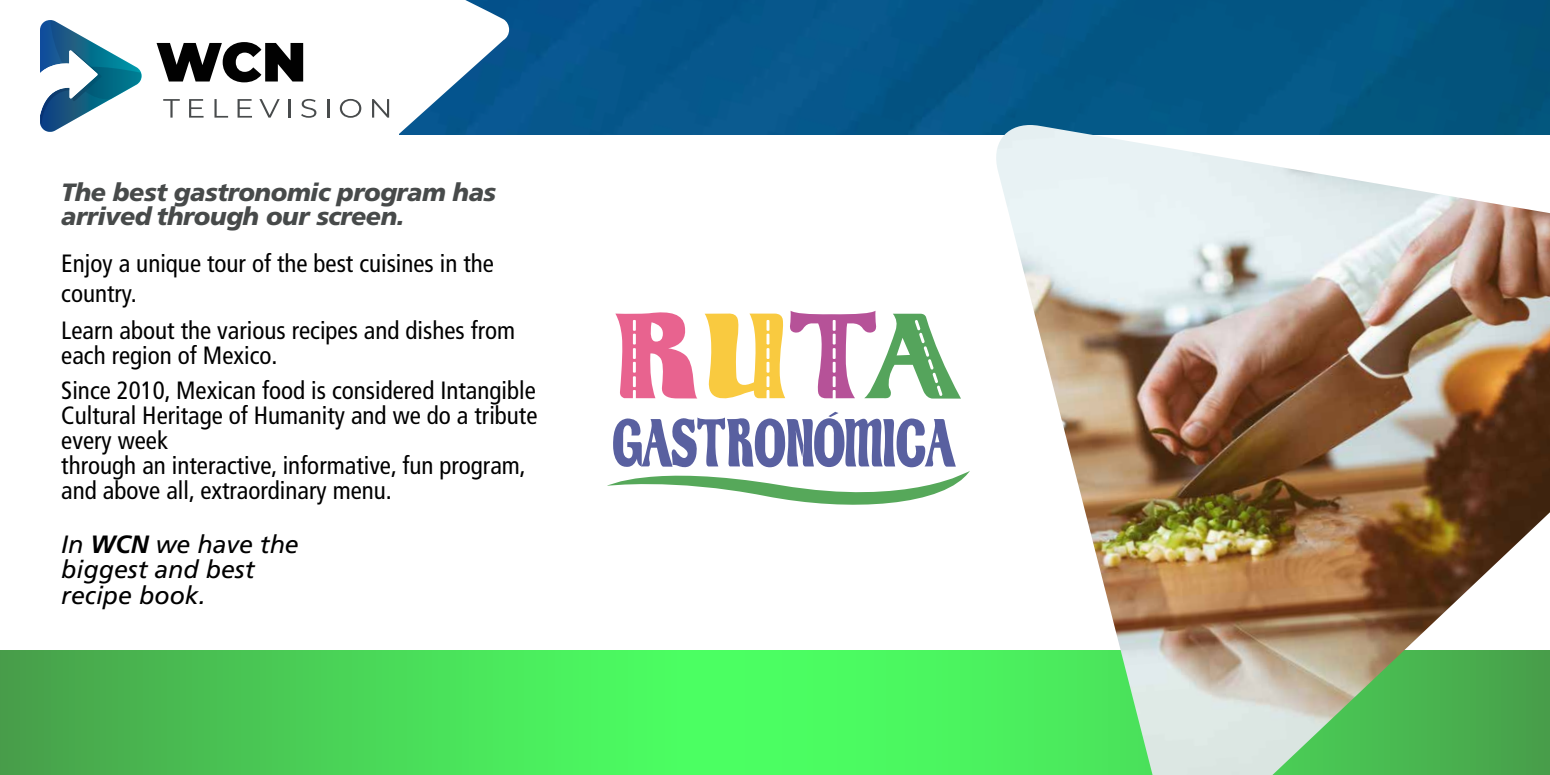
<style>
.page{position:relative;width:1550px;height:775px;background:#fff}
.page>*{position:absolute;margin:0;border:0;box-sizing:border-box;transform-origin:0 0}
.t1{font:condensed 25px/25px "Frutiger LT Com";color:#000}
.t2{font:italic 900 25px/23.8px "Frutiger";letter-spacing:-.02em;color:#474a4a}
.t3{font:italic 25px/25.5px "Frutiger LT Com";color:#000}
.s1{font-weight:700}
</style>
<div class="page">
<svg style="left:0;top:650px;width:991px;height:125px;background:#4ade59"></svg>
<svg style="left:607px;top:412px;width:363px;height:93px"></svg>
<svg style="left:705px;top:311px;width:256px;height:88px"></svg>
<svg style="left:615px;top:312px;width:82px;height:87px"></svg>
<img style="left:509px;top:0;width:1041px;height:135px">
<svg style="left:399px;top:0;width:110px;height:135px"></svg>
<svg style="left:157px;top:42px;width:146px;height:40px"></svg>
<svg style="left:163px;top:99px;width:17px;height:19px"></svg>
<svg style="left:189px;top:99px;width:15px;height:19px"></svg>
<svg style="left:214px;top:99px;width:14px;height:19px"></svg>
<svg style="left:238px;top:99px;width:14px;height:19px"></svg>
<svg style="left:259px;top:99px;width:21px;height:19px"></svg>
<hr style="left:288px;top:99px;width:3px;height:19px;background:#484b4c">
<svg style="left:301px;top:99px;width:15px;height:19px"></svg>
<svg style="left:327px;top:99px;width:2px;height:19px"></svg>
<svg style="left:340px;top:99px;width:21px;height:19px"></svg>
<svg style="left:372px;top:99px;width:17px;height:19px"></svg>
<svg style="left:40px;top:20px;width:102px;height:112px"></svg>
<img style="left:991px;top:125px;width:559px;height:650px">
<p class="t2" style="left:61px;top:180px;width:436px">The best gastronomic program has arrived through our screen.</p>
<p class="t1" style="left:61px;top:249px;width:434px;line-height:30px">Enjoy a unique tour of the best cuisines in the country.</p>
<p class="t1" style="left:61px;top:318px;width:455px">Learn about the various recipes and dishes from each region of Mexico.</p>
<p class="t1" style="left:61px;top:378px;width:478px">Since 2010, Mexican food is considered Intangible Cultural Heritage of Humanity and we do a tribute every week<br>through an interactive, informative, fun program, and above all, extraordinary menu.</p>
<p class="t3" style="left:61px;top:532px;width:239px">In <span class="s1">WCN</span> we have the biggest and best recipe book.</p>
</div>
